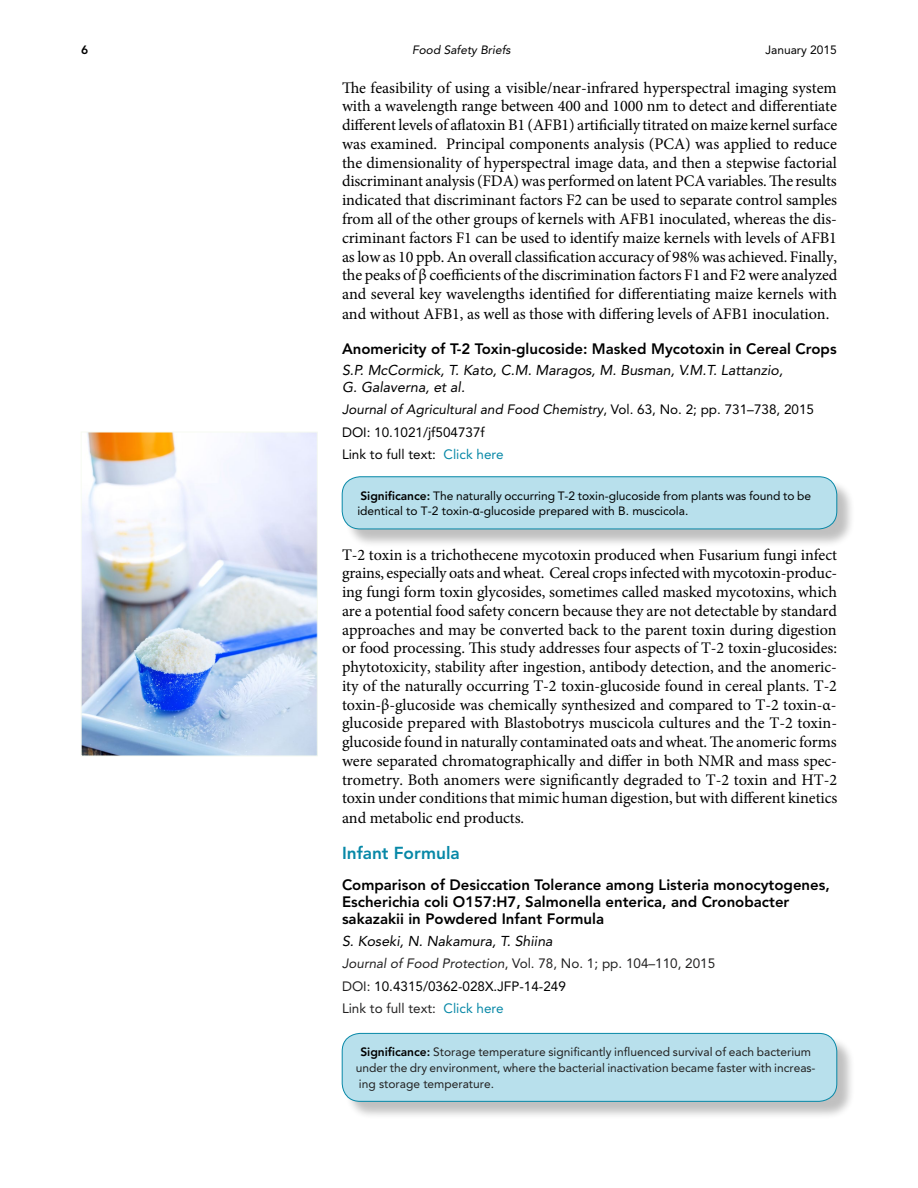
<style>
.page{position:relative;width:918px;height:1188px;background:#fff}
.page>*{position:absolute;margin:0;border:0;box-sizing:border-box;transform-origin:0 0}
.t1{font:800 17.25px "Avenir LT Std";color:#0788a7}
.t2{font:16.2px/18.9px "Minion Pro";letter-spacing:-.005em;color:#000;text-align:justify}
.t3{font:800 15px/17.2px "Avenir LT Std";color:#000}
.t4{font:italic 14.25px/16.5px "Avenir LT Std";color:#000}
.t5{font:13.5px/22.5px "Avenir LT Std";color:#000}
.t6{font:13.5px/22.5px "Avenir LT Std";color:#222121}
.t7{font:12px/15.8px "Avenir LT Std";color:#222121}
.t8{font:12px/15.8px "Avenir LT Std";color:#000}
.t9{font:italic 12px "Avenir LT Std";color:#000}
.t10{font:800 12px "Avenir LT Std";color:#000}
.s1{font-style:italic}
.s2{color:#0788a7}
.s3{font-weight:800}
.s4{font-family:"Arial"}
.s5{color:#000}
.s6{font-weight:800;color:#000}
</style>
<div class="page">
<img style="left:83px;top:434px;width:233px;height:320px">
<div style="left:81px;top:432px;width:237px;height:324px;border:1px solid #f7fbf2"></div>
<div style="left:344px;top:479px;width:512px;height:69px;background:#000;opacity:.25"></div>
<div style="left:342px;top:477px;width:495px;height:52px;background:#b8e0ec;border-radius:18px"></div>
<div style="left:342px;top:477px;width:495px;height:52px;border:1px solid #0788a7;border-radius:18px"></div>
<div style="left:344px;top:1036px;width:512px;height:84px;background:#000;opacity:.25"></div>
<div style="left:342px;top:1033px;width:495px;height:68px;background:#b8e0ec;border-radius:18px"></div>
<div style="left:342px;top:1033px;width:495px;height:69px;border:1px solid #0788a7;border-radius:18px"></div>
<p class="t10" style="left:81px;top:43px;width:9px">6</p>
<p class="t9" style="left:412px;top:43px;width:100px">Food Safety Briefs</p>
<p class="t8" style="left:765px;top:42px;width:73px">January 2015</p>
<p class="t2" style="left:342px;top:78px;width:497px">The feasibility of using a visible/near-infrared hyperspectral imaging system with a wavelength range between 400 and 1000 nm to detect and differentiate different levels of aflatoxin B1 (AFB1) artificially titrated on maize kernel surface was examined. Principal components analysis (PCA) was applied to reduce the dimensionality of hyperspectral image data, and then a stepwise factorial discriminant analysis (FDA) was performed on latent PCA variables. The results indicated that discriminant factors F2 can be used to separate control samples from all of the other groups of kernels with AFB1 inoculated, whereas the dis&shy;criminant factors F1 can be used to identify maize kernels with levels of AFB1 as low as 10 ppb. An overall classification accuracy of 98% was achieved. Finally, the peaks of β coefficients of the discrimination factors F1 and F2 were analyzed and several key wavelengths identified for differentiating maize kernels with and without AFB1, as well as those with differing levels of AFB1 inoculation.</p>
<p class="t3" style="left:342px;top:340px;width:496px">Anomericity of T-2 Toxin-glucoside: Masked Mycotoxin in Cereal Crops</p>
<p class="t4" style="left:342px;top:363px;width:443px">S.P. McCormick, T. Kato, C.M. Maragos, M. Busman, V.M.T. Lattanzio,<br>G. Galaverna, et al.</p>
<p class="t5" style="left:342px;top:399px;width:474px"><span class="s1">Journal of Agricultural and Food Chemistry</span>, Vol. 63, No. 2; pp. 731–738, 2015<br>DOI: 10.1021/jf504737f<br>Link to full text: <span class="s2">Click here</span></p>
<p class="t8" style="left:357px;top:488px;width:455px"><span class="s3">Significance:</span> The naturally occurring T-2 toxin-glucoside from plants was found to be identical to T-2 toxin-<span class="s4">α</span>-glucoside prepared with B. muscicola.</p>
<p class="t2" style="left:342px;top:545px;width:497px">T-2 toxin is a trichothecene mycotoxin produced when Fusarium fungi infect grains, especially oats and wheat. Cereal crops infected with mycotoxin-produc&shy;ing fungi form toxin glycosides, sometimes called masked mycotoxins, which are a potential food safety concern because they are not detectable by standard approaches and may be converted back to the parent toxin during digestion or food processing. This study addresses four aspects of T-2 toxin-glucosides: phytotoxicity, stability after ingestion, antibody detection, and the anomeric&shy;ity of the naturally occurring T-2 toxin-glucoside found in cereal plants. T-2 toxin-β-glucoside was chemically synthesized and compared to T-2 toxin-α&shy;glucoside prepared with Blastobotrys muscicola cultures and the T-2 toxin&shy;glucoside found in naturally contaminated oats and wheat. The anomeric forms were separated chromatographically and differ in both NMR and mass spec&shy;trometry. Both anomers were significantly degraded to T-2 toxin and HT-2 toxin under conditions that mimic human digestion, but with different kinetics and metabolic end products.</p>
<p class="t1" style="left:342px;top:843px;width:119px">Infant Formula</p>
<p class="t3" style="left:342px;top:876px;width:489px">Comparison of Desiccation Tolerance among Listeria monocytogenes,<br>Escherichia coli O157:H7, Salmonella enterica, and Cronobacter sakazakii in Powdered Infant Formula</p>
<p class="t4" style="left:342px;top:933px;width:212px">S. Koseki, N. Nakamura, T. Shiina</p>
<p class="t6" style="left:342px;top:953px;width:375px"><span class="s1">Journal of Food Protection</span>, Vol. 78, No. 1; pp. 104–110, 2015<br>DOI: <span class="s5">10.4315/0362-028X.JFP-14-249<br></span>Link to full text: <span class="s2">Click here</span></p>
<p class="t7" style="left:356px;top:1044px;width:461px;text-indent:4px"><span class="s6">Significance:</span> Storage temperature significantly influenced survival of each bacterium under the dry environment, where the bacterial inactivation became faster with increas&shy;ing storage temperature.</p>
</div>
